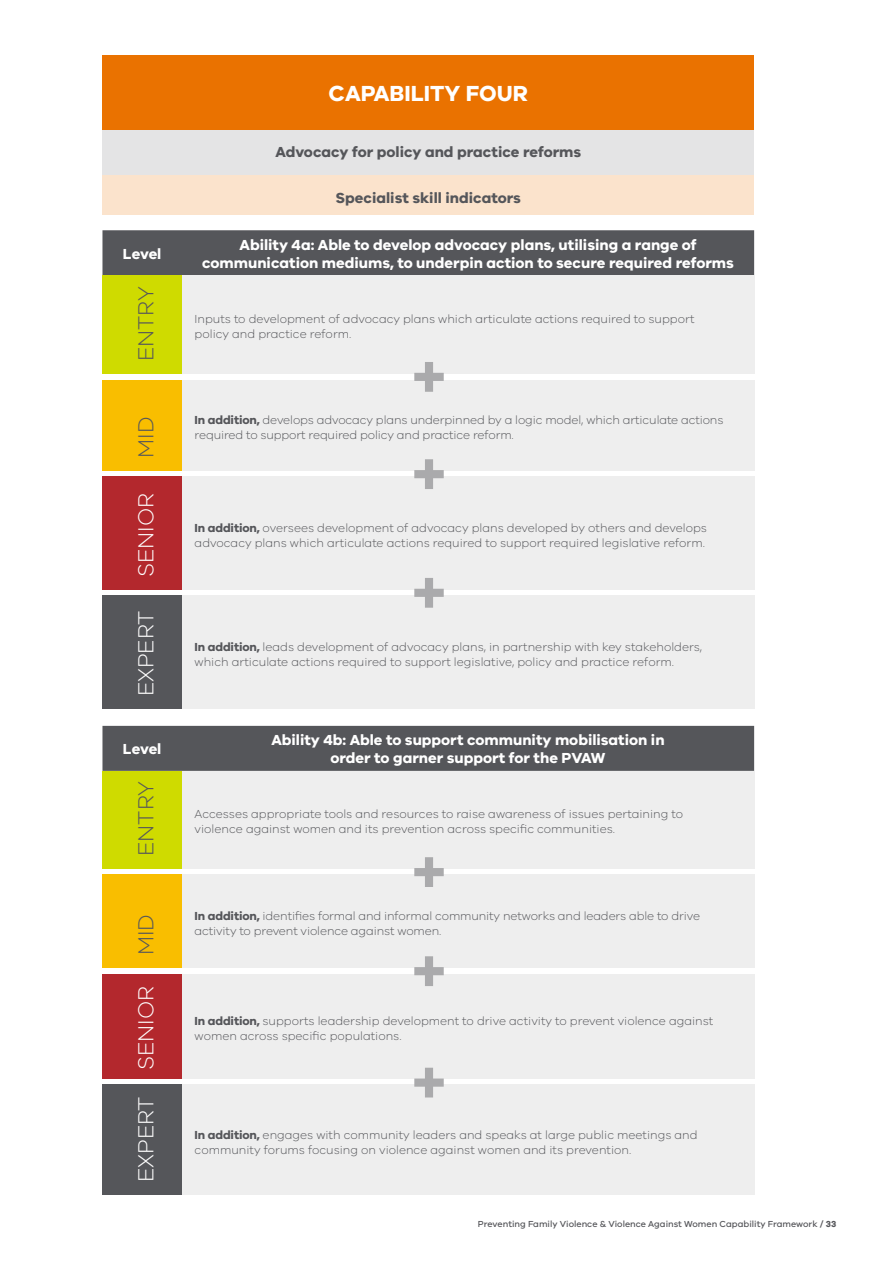
<style>
.page{position:relative;width:893px;height:1263px;background:#fff}
.page>*{position:absolute;margin:0;border:0;box-sizing:border-box;transform-origin:0 0}
.t1{font:300 22.5px "VIC";color:#fff}
.t2{font:300 22.5px "VIC";color:#55565a}
.t3{font:700 22.5px "VIC";color:#fff}
.t4{font:700 15px/18px "VIC";color:#fff;text-align:center}
.t5{font:700 15px "VIC";color:#55565a}
.t6{font:300 12px/15px "VIC";color:#55565a}
.t7{font:500 9px "VIC";color:#55565a}
.s1{font-weight:700}
</style>
<div class="page">
<div style="left:102px;top:55px;width:652px;height:75px;background:#ea7200"></div>
<div style="left:102px;top:130px;width:652px;height:45px;background:#e4e4e5"></div>
<div style="left:102px;top:175px;width:652px;height:40px;background:#fbe3cc"></div>
<div style="left:102px;top:230px;width:652px;height:45px;background:#55565a"></div>
<div style="left:102px;top:275px;width:80px;height:99px;background:#cfdb00"></div>
<div style="left:182px;top:275px;width:572px;height:99px;background:#eee"></div>
<div style="left:102px;top:380px;width:80px;height:90px;background:#f9be00"></div>
<div style="left:182px;top:380px;width:572px;height:90px;background:#eee"></div>
<div style="left:102px;top:476px;width:80px;height:114px;background:#b3282d"></div>
<div style="left:182px;top:476px;width:572px;height:114px;background:#eee"></div>
<div style="left:102px;top:596px;width:80px;height:113px;background:#55565a"></div>
<div style="left:182px;top:596px;width:572px;height:113px;background:#eee"></div>
<div style="left:102px;top:726px;width:652px;height:45px;background:#55565a"></div>
<div style="left:102px;top:771px;width:80px;height:98px;background:#cfdb00"></div>
<div style="left:182px;top:771px;width:572px;height:98px;background:#eee"></div>
<div style="left:102px;top:875px;width:80px;height:93px;background:#f9be00"></div>
<div style="left:182px;top:875px;width:572px;height:93px;background:#eee"></div>
<div style="left:102px;top:974px;width:80px;height:104px;background:#b3282d"></div>
<div style="left:182px;top:974px;width:572px;height:104px;background:#eee"></div>
<div style="left:102px;top:1084px;width:80px;height:111px;background:#55565a"></div>
<div style="left:182px;top:1084px;width:572px;height:111px;background:#eee"></div>
<svg style="left:414px;top:362px;width:30px;height:30px"></svg>
<svg style="left:414px;top:459px;width:30px;height:30px"></svg>
<svg style="left:414px;top:578px;width:30px;height:30px"></svg>
<svg style="left:414px;top:857px;width:30px;height:30px"></svg>
<svg style="left:414px;top:1068px;width:30px;height:29px"></svg>
<svg style="left:414px;top:956px;width:30px;height:30px"></svg>
<h1 class="t3" style="left:328px;top:80px;width:201px">CAPABILITY FOUR</h1>
<p class="t5" style="left:275px;top:142px;width:307px">Advocacy for policy and practice reforms</p>
<p class="t5" style="left:336px;top:188px;width:187px">Specialist skill indicators</p>
<p class="t4" style="left:123px;top:244px;width:40px">Level</p>
<p class="t4" style="left:202px;top:235px;width:533px">Ability 4a: Able to develop advocacy plans, utilising a range of communication mediums, to underpin action to secure required reforms</p>
<h1 class="t2" style="left:132px;top:361px;width:77px;rotate:-90deg">ENTRY</h1>
<p class="t6" style="left:195px;top:311px;width:501px">Inputs to development of advocacy plans which articulate actions required to support policy and practice reform.</p>
<h1 class="t2" style="left:132px;top:458px;width:43px;rotate:-90deg">MID</h1>
<p class="t6" style="left:195px;top:412px;width:530px"><span class="s1">In addition,</span> develops advocacy plans underpinned by a logic model, which articulate actions required to support required policy and practice reform.</p>
<h1 class="t1" style="left:132px;top:577px;width:86px;rotate:-90deg">SENIOR</h1>
<p class="t6" style="left:195px;top:520px;width:514px"><span class="s1">In addition,</span> oversees development of advocacy plans developed by others and develops advocacy plans which articulate actions required to support required legislative reform.</p>
<h1 class="t1" style="left:132px;top:696px;width:87px;rotate:-90deg">EXPERT</h1>
<p class="t6" style="left:195px;top:639px;width:509px"><span class="s1">In addition,</span> leads development of advocacy plans, in partnership with key stakeholders, which articulate actions required to support legislative, policy and practice reform.</p>
<p class="t4" style="left:123px;top:740px;width:40px">Level</p>
<p class="t4" style="left:271px;top:731px;width:395px">Ability 4b: Able to support community mobilisation in order to garner support for the PVAW</p>
<h1 class="t2" style="left:132px;top:856px;width:77px;rotate:-90deg">ENTRY</h1>
<p class="t6" style="left:195px;top:806px;width:490px">Accesses appropriate tools and resources to raise awareness of issues pertaining to violence against women and its prevention across specific communities.</p>
<h1 class="t2" style="left:132px;top:955px;width:43px;rotate:-90deg">MID</h1>
<p class="t6" style="left:195px;top:908px;width:507px"><span class="s1">In addition,</span> identifies formal and informal community networks and leaders able to drive activity to prevent violence against women.</p>
<h1 class="t1" style="left:132px;top:1070px;width:86px;rotate:-90deg">SENIOR</h1>
<p class="t6" style="left:195px;top:1013px;width:520px"><span class="s1">In addition,</span> supports leadership development to drive activity to prevent violence against women across specific populations.</p>
<h1 class="t1" style="left:132px;top:1182px;width:87px;rotate:-90deg">EXPERT</h1>
<p class="t6" style="left:195px;top:1127px;width:505px"><span class="s1">In addition,</span> engages with community leaders and speaks at large public meetings and community forums focusing on violence against women and its prevention.</p>
<p class="t7" style="left:478px;top:1218px;width:360px">Preventing Family Violence &amp; Violence Against Women Capability Framework <span class="s1">/ 33</span></p>
</div>
